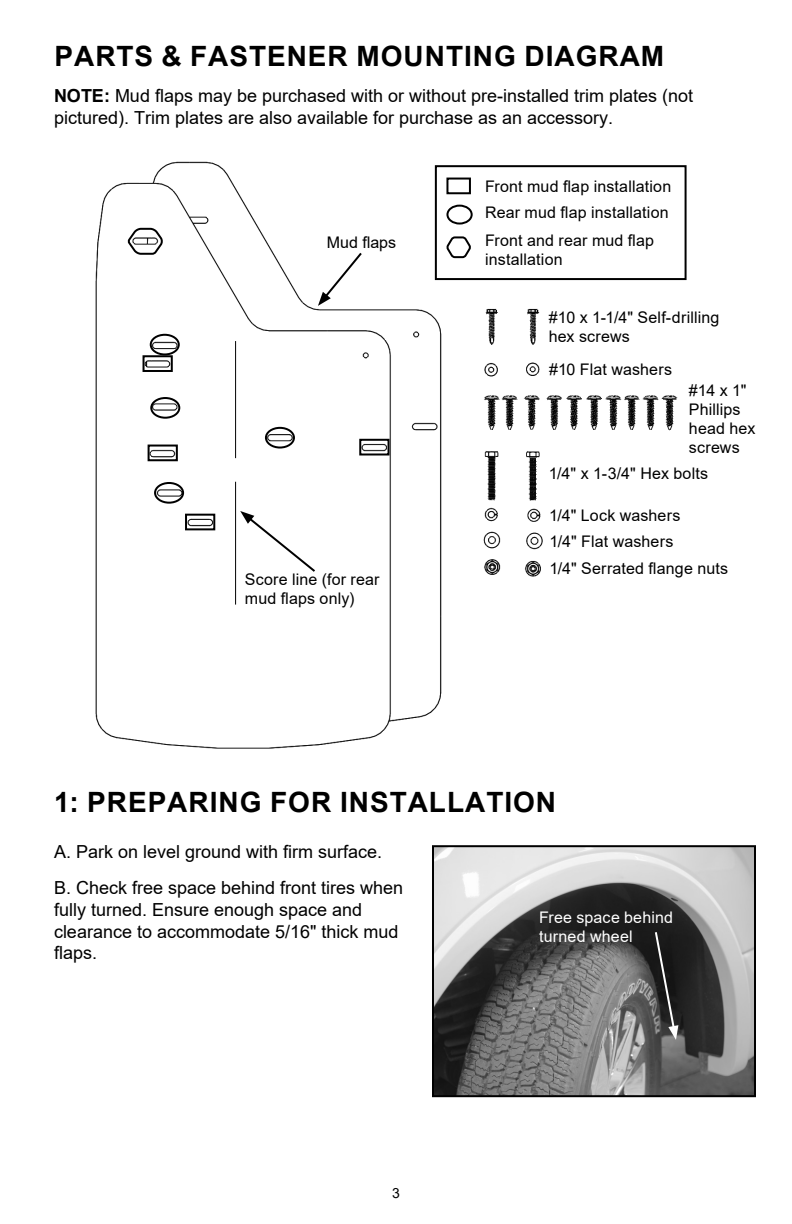
<style>
.page{position:relative;width:792px;height:1224px;background:#fff}
.page>*{position:absolute;margin:0;border:0;box-sizing:border-box;transform-origin:0 0}
.t1{font:700 28px "Arial";letter-spacing:.035em;color:#000}
.t2{font:18px/21.6px "Arial";color:#000}
.t3{font:16px/19.2px "Arial";letter-spacing:.01em;color:#000}
.t4{font:16px/19.2px "Arial";letter-spacing:.01em;color:#fff}
.t5{font:14px "Arial";color:#000}
.s1{font-weight:700}
</style>
<div class="page">
<img style="left:95px;top:161px;width:591px;height:588px">
<svg style="left:240px;top:511px;width:77px;height:63px"></svg>
<svg style="left:126px;top:227px;width:39px;height:29px"></svg>
<hr style="left:235px;top:341px;width:1px;height:264px;background:#000">
<div style="left:217px;top:458px;width:43px;height:24px;background:#fff"></div>
<div style="left:150px;top:334px;width:30px;height:21px;border:2px solid #000;border-radius:50%"></div>
<div style="left:150px;top:397px;width:30px;height:22px;border:2px solid #000;border-radius:50%"></div>
<div style="left:154px;top:482px;width:30px;height:22px;border:2px solid #000;border-radius:50%"></div>
<div style="left:265px;top:427px;width:30px;height:22px;border:2px solid #000;border-radius:50%"></div>
<div style="left:143px;top:355px;width:30px;height:17px;border:2px solid #000"></div>
<div style="left:148px;top:445px;width:30px;height:16px;border:2px solid #000"></div>
<div style="left:185px;top:514px;width:30px;height:16px;border:2px solid #000"></div>
<div style="left:359px;top:439px;width:31px;height:17px;border:2px solid #000"></div>
<div style="left:446px;top:178px;width:25px;height:16px;border:2px solid #000"></div>
<div style="left:446px;top:205px;width:27px;height:20px;border:2px solid #000;border-radius:50%"></div>
<div style="left:435px;top:165px;width:252px;height:115px;border:2px solid #000"></div>
<svg style="left:445px;top:235px;width:28px;height:24px"></svg>
<svg style="left:318px;top:251px;width:46px;height:55px"></svg>
<img style="left:435px;top:848px;width:318px;height:246px">
<div style="left:432px;top:845px;width:324px;height:252px;border:2px solid #000"></div>
<svg style="left:654px;top:930px;width:24px;height:110px;background:#3b3b3b"></svg>
<h1 class="t1" style="left:54px;top:37px;width:611px">PARTS &amp; FASTENER MOUNTING DIAGRAM</h1>
<p class="t2" style="left:54px;top:85px;width:641px"><span class="s1">NOTE:</span> Mud flaps may be purchased with or without pre-installed trim plates (not pictured). Trim plates are also available for purchase as an accessory.</p>
<p class="t3" style="left:327px;top:233px;width:71px">Mud flaps</p>
<p class="t3" style="left:245px;top:569px;width:136px">Score line (for rear mud flaps only)</p>
<p class="t3" style="left:485px;top:173px;width:188px;line-height:26px">Front mud flap installation<br>Rear mud flap installation</p>
<p class="t3" style="left:485px;top:231px;width:170px">Front and rear mud flap installation</p>
<p class="t3" style="left:549px;top:308px;width:172px">#10 x 1-1/4" Self-drilling hex screws</p>
<p class="t3" style="left:549px;top:360px;width:124px">#10 Flat washers</p>
<p class="t3" style="left:689px;top:380px;width:68px">#14 x 1"<br>Phillips head hex screws</p>
<p class="t3" style="left:549px;top:464px;width:161px">1/4" x 1-3/4" Hex bolts</p>
<p class="t3" style="left:549px;top:502px;width:181px;line-height:26.4px">1/4" Lock washers<br>1/4" Flat washers<br>1/4" Serrated flange nuts</p>
<h1 class="t1" style="left:54px;top:782px;width:504px">1: PREPARING FOR INSTALLATION</h1>
<p class="t2" style="left:54px;top:834px;width:351px;line-height:36px">A. Park on level ground with firm surface.<br>B. Check free space behind front tires when</p>
<p class="t2" style="left:54px;top:899px;width:346px">fully turned. Ensure enough space and clearance to accommodate 5/16" thick mud flaps.</p>
<p class="t4" style="left:539px;top:908px;width:135px">Free space behind turned wheel</p>
<p class="t5" style="left:392px;top:1184px;width:9px">3</p>
</div>
